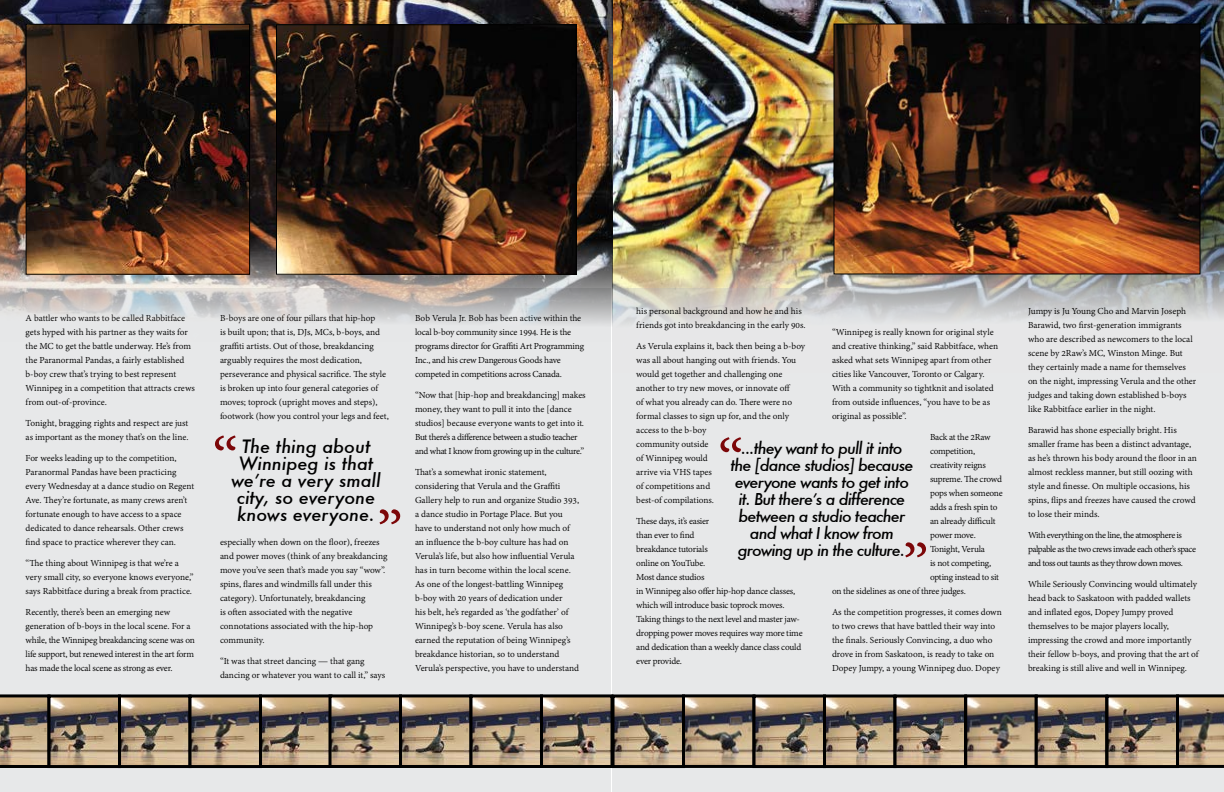
<style>
.page{position:relative;width:1224px;height:792px;background:#fff}
.page>*{position:absolute;margin:0;border:0;box-sizing:border-box;transform-origin:0 0}
.t1{font:70px "Adobe Devanagari";color:#7c0709}
.t2{font:italic 500 18px/17px "Futura";color:#000;text-align:center}
.t3{font:italic 500 16px/17px "Futura";letter-spacing:-.05em;color:#000;text-align:center}
.t4{font:10px/14px "Adobe Devanagari";color:#000}
.t5{font:10px/14px "Adobe Devanagari";letter-spacing:-.02em;color:#000}
.t6{font:10px/14px "Adobe Devanagari";letter-spacing:-.04em;color:#000}
.t7{font:10px "Adobe Devanagari";letter-spacing:-.03em;color:#000}
</style>
<div class="page">
<img style="left:612px;top:0;width:612px;height:288px">
<svg style="left:612px;top:288px;width:612px;height:504px;background:#e4e5e6"></svg>
<div style="left:0;top:288px;width:612px;height:504px;background:#e7e8e9"></div>
<img style="left:52px;top:698px;width:1123px;height:66px">
<svg style="left:0;top:694px;width:48px;height:74px;background:#93826a"></svg>
<div style="left:48px;top:694px;width:73px;height:74px;border:3px solid #000"></div>
<div style="left:118px;top:694px;width:74px;height:74px;border:3px solid #000"></div>
<div style="left:188px;top:694px;width:74px;height:74px;border:3px solid #000"></div>
<div style="left:259px;top:694px;width:73px;height:74px;border:3px solid #000"></div>
<div style="left:328px;top:694px;width:74px;height:74px;border:3px solid #000"></div>
<div style="left:399px;top:694px;width:73px;height:74px;border:3px solid #000"></div>
<div style="left:470px;top:694px;width:73px;height:74px;border:3px solid #000"></div>
<div style="left:540px;top:694px;width:74px;height:74px;border:3px solid #000"></div>
<div style="left:612px;top:694px;width:73px;height:74px;border:3px solid #000"></div>
<div style="left:682px;top:694px;width:74px;height:74px;border:3px solid #000"></div>
<div style="left:752px;top:694px;width:74px;height:74px;border:3px solid #000"></div>
<div style="left:823px;top:694px;width:73px;height:74px;border:3px solid #000"></div>
<div style="left:894px;top:694px;width:73px;height:74px;border:3px solid #000"></div>
<div style="left:964px;top:694px;width:74px;height:74px;border:3px solid #000"></div>
<div style="left:1035px;top:694px;width:73px;height:74px;border:3px solid #000"></div>
<div style="left:1106px;top:694px;width:73px;height:74px;border:3px solid #000"></div>
<svg style="left:1176px;top:694px;width:48px;height:74px;background:#877662"></svg>
<img style="left:0;top:0;width:612px;height:341px">
<img style="left:278px;top:26px;width:297px;height:247px">
<div style="left:276px;top:24px;width:301px;height:251px;border:1px solid #000"></div>
<img style="left:28px;top:26px;width:220px;height:247px">
<div style="left:26px;top:24px;width:224px;height:251px;border:1px solid #000"></div>
<img style="left:836px;top:26px;width:362px;height:246px">
<div style="left:834px;top:24px;width:366px;height:250px;border:1px solid #000"></div>
<p class="t4" style="left:26px;top:312px;width:171px">A battler who wants to be called Rabbitface gets hyped with his partner as they waits for the MC to get the battle underway. He’s from the Paranormal Pandas, a fairly established b-boy crew that’s trying to best represent Winnipeg in a competition that attracts crews from out-of-province.</p>
<p class="t4" style="left:26px;top:417px;width:165px">Tonight, bragging rights and respect are just as important as the money that’s on the line.</p>
<p class="t4" style="left:26px;top:452px;width:170px">For weeks leading up to the competition, Paranormal Pandas have been practicing every Wednesday at a dance studio on Regent Ave. They’re fortunate, as many crews aren’t fortunate enough to have access to a space dedicated to dance rehearsals. Other crews find space to practice wherever they can.</p>
<p class="t4" style="left:26px;top:557px;width:170px">“The thing about Winnipeg is that we’re a very small city, so everyone knows everyone,” says Rabbitface during a break from practice.</p>
<p class="t5" style="left:26px;top:606px;width:171px">Recently, there’s been an emerging new generation of b-boys in the local scene. For a while, the Winnipeg breakdancing scene was on life support, but renewed interest in the art form has made the local scene as strong as ever.</p>
<p class="t4" style="left:220px;top:312px;width:170px">B-boys are one of four pillars that hip-hop<br>is built upon; that is, DJs, MCs, b-boys, and graffiti artists. Out of those, breakdancing arguably requires the most dedication, perseverance and physical sacrifice. The style is broken up into four general categories of moves; toprock (upright moves and steps), footwork (how you control your legs and feet,</p>
<h1 class="t1" style="left:212px;top:421px;width:28px">“</h1>
<h2 class="t2" style="left:231px;top:438px;width:151px">The thing about<br>Winnipeg is that we’re a very small city, so everyone knows everyone.</h2>
<h1 class="t1" style="left:403px;top:538px;width:28px;rotate:-180deg">“</h1>
<p class="t4" style="left:220px;top:536px;width:169px">especially when down on the floor), freezes and power moves (think of any breakdancing move you’ve seen that’s made you say “wow”. spins, flares and windmills fall under this category). Unfortunately, breakdancing<br>is often associated with the negative connotations associated with the hip-hop community.</p>
<p class="t4" style="left:220px;top:655px;width:167px">“It was that street dancing — that gang dancing or whatever you want to call it,” says</p>
<p class="t5" style="left:415px;top:312px;width:171px">Bob Verula Jr. Bob has been active within the local b-boy community since 1994. He is the programs director for Graffiti Art Programming Inc., and his crew Dangerous Goods have competed in competitions across Canada.</p>
<p class="t4" style="left:415px;top:389px;width:172px">“Now that [hip-hop and breakdancing] makes money, they want to pull it into the [dance studios] because everyone wants to get into it.<br>But there’s a difference between a studio teacher and what I know from growing up in the culture.”</p>
<p class="t4" style="left:415px;top:466px;width:166px">That’s a somewhat ironic statement, considering that Verula and the Graffiti Gallery help to run and organize Studio 393, a dance studio in Portage Place. But you have to understand not only how much of an influence the b-boy culture has had on Verula’s life, but also how influential Verula has in turn become within the local scene.<br>As one of the longest-battling Winnipeg b-boy with 20 years of dedication under<br>his belt, he’s regarded as ‘the godfather’ of Winnipeg’s b-boy scene. Verula has also earned the reputation of being Winnipeg’s breakdance historian, so to understand Verula’s perspective, you have to understand</p>
<p class="t4" style="left:636px;top:305px;width:171px">his personal background and how he and his friends got into breakdancing in the early 90s.</p>
<p class="t4" style="left:636px;top:340px;width:171px">As Verula explains it, back then being a b-boy was all about hanging out with friends. You would get together and challenging one another to try new moves, or innovate off<br>of what you already can do. There were no formal classes to sign up for, and the only access to the b-boy<br>community outside<br>of Winnipeg would<br>arrive via VHS tapes<br>of competitions and<br>best-of compilations.</p>
<p class="t5" style="left:636px;top:515px;width:168px">These days, it’s easier<br>than ever to find<br>breakdance tutorials<br>online on YouTube.<br>Most dance studios<br>in Winnipeg also offer hip-hop dance classes, which will introduce basic toprock moves.<br>Taking things to the next level and master jaw&shy;dropping power moves requires way more time and dedication than a weekly dance class could ever provide.</p>
<p class="t4" style="left:832px;top:326px;width:168px">“Winnipeg is really known for original style and creative thinking,” said Rabbitface, when asked what sets Winnipeg apart from other cities like Vancouver, Toronto or Calgary.<br>With a community so tightknit and isolated from outside influences, “you have to be as original as possible”.</p>
<p class="t5" style="left:930px;top:431px;width:62px">Back at the 2Raw</p>
<p class="t5" style="left:930px;top:445px;width:47px">competition,</p>
<p class="t5" style="left:930px;top:459px;width:57px">creativity reigns</p>
<p class="t7" style="left:930px;top:473px;width:73px">supreme. The crowd</p>
<p class="t5" style="left:930px;top:487px;width:74px">pops when someone</p>
<p class="t5" style="left:930px;top:501px;width:69px">adds a fresh spin to</p>
<p class="t5" style="left:930px;top:515px;width:67px">an already difficult</p>
<p class="t7" style="left:930px;top:529px;width:47px">power move.</p>
<p class="t5" style="left:930px;top:543px;width:57px">Tonight, Verula</p>
<p class="t5" style="left:930px;top:557px;width:63px">is not competing,</p>
<p class="t5" style="left:930px;top:571px;width:71px">opting instead to sit</p>
<p class="t5" style="left:832px;top:585px;width:135px">on the sidelines as one of three judges.</p>
<p class="t4" style="left:832px;top:606px;width:171px">As the competition progresses, it comes down to two crews that have battled their way into the finals. Seriously Convincing, a duo who drove in from Saskatoon, is ready to take on Dopey Jumpy, a young Winnipeg duo. Dopey</p>
<h1 class="t1" style="left:718px;top:423px;width:28px">“</h1>
<h3 class="t3" style="left:730px;top:439px;width:184px">...they want to pull it into the [dance studios] because everyone wants to get into it. But there’s a difference between a studio teacher and what I know from growing up in the culture.</h3>
<h1 class="t1" style="left:929px;top:571px;width:28px;rotate:-180deg">“</h1>
<p class="t4" style="left:1028px;top:305px;width:170px">Jumpy is Ju Young Cho and Marvin Joseph Barawid, two first-generation immigrants who are described as newcomers to the local scene by 2Raw’s MC, Winston Minge. But they certainly made a name for themselves on the night, impressing Verula and the other judges and taking down established b-boys like Rabbitface earlier in the night.</p>
<p class="t4" style="left:1028px;top:424px;width:170px">Barawid has shone especially bright. His smaller frame has been a distinct advantage, as he’s thrown his body around the floor in an almost reckless manner, but still oozing with style and finesse. On multiple occasions, his spins, flips and freezes have caused the crowd to lose their minds.</p>
<p class="t6" style="left:1028px;top:529px;width:170px">With everything on the line, the atmosphere is palpable as the two crews invade each other’s space and toss out taunts as they throw down moves.</p>
<p class="t4" style="left:1028px;top:578px;width:172px">While Seriously Convincing would ultimately head back to Saskatoon with padded wallets and inflated egos, Dopey Jumpy proved themselves to be major players locally, impressing the crowd and more importantly their fellow b-boys, and proving that the art of breaking is still alive and well in Winnipeg.</p>
</div>
